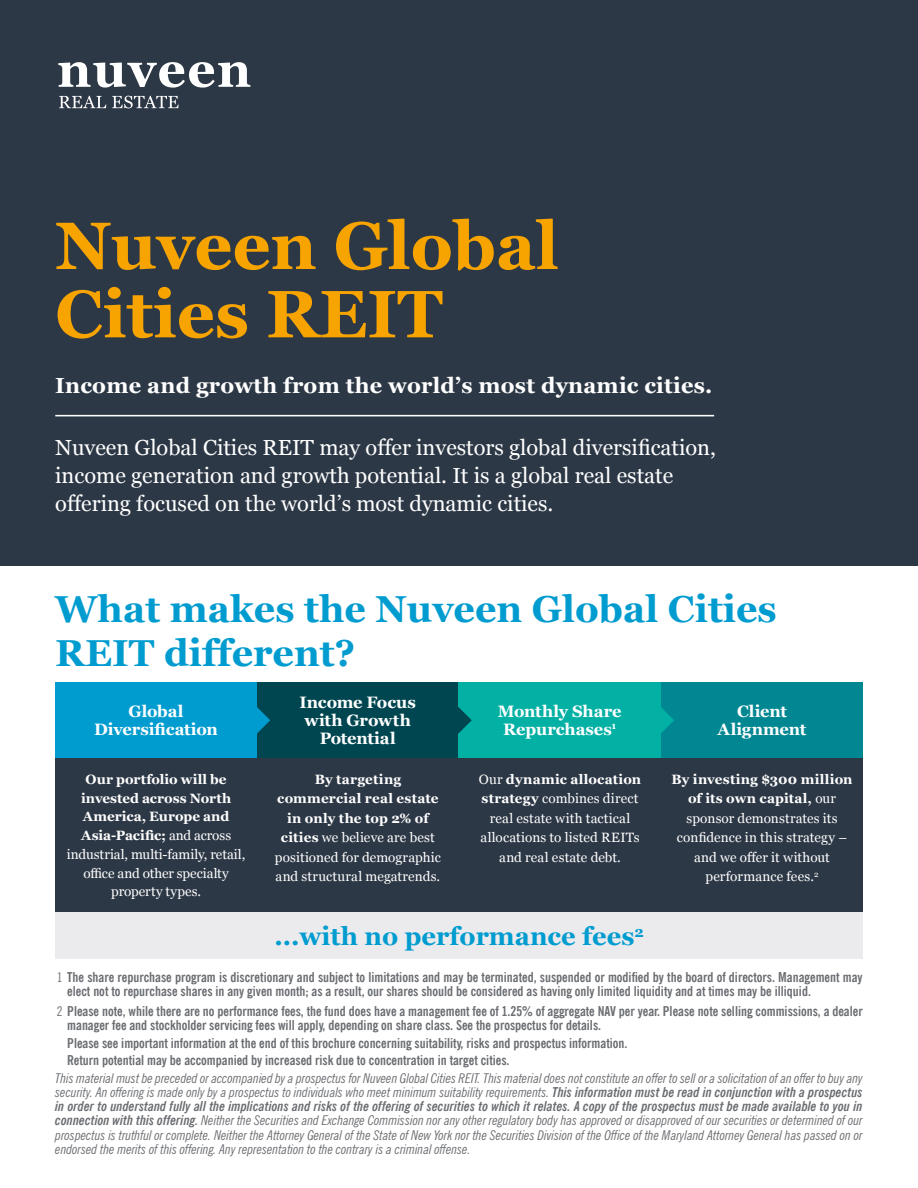
<style>
.page{position:relative;width:918px;height:1188px;background:#fff}
.page>*{position:absolute;margin:0;border:0;box-sizing:border-box;transform-origin:0 0}
._03_Body_copy{font:700 66.75px/68.2px "Georgia";color:#f7a400}
._03_Body_copy-2{font:700 37.5px/43.5px "Georgia";color:#009cd0}
._03_Body_copy-3{font:700 25.5px "Georgia";color:#009cd0}
.Body_front_page{font:21.75px/28px "Georgia";color:#fff}
.Body_front_page-2{font:700 21.75px "Georgia";letter-spacing:.01em;color:#fff}
.t1{font:700 16.5px/18px "Georgia";letter-spacing:-.01em;color:#fff;text-align:center}
.t2{font:italic condensed 13.5px/14.2px "News Gothic BT";color:#6a6d71;text-align:justify}
.t3{font:700 condensed 13.5px/14.2px "News Gothic BT";color:#6a6d71}
.Nuveen_Body_-_Dark{font:13.5px/19.5px "Georgia";letter-spacing:.005em;color:#fff;text-align:center}
.s1{font-weight:700}
.s2{font-weight:400}
</style>
<div class="page">
<div style="left:55px;top:912px;width:808px;height:47px;background:#ebebed"></div>
<div style="left:55px;top:707px;width:808px;height:205px;background:#2d3846"></div>
<div style="left:0;top:0;width:918px;height:566px;background:#2d3846"></div>
<hr style="left:55px;top:415px;width:659px;height:1px;background:#fff">
<div style="left:55px;top:682px;width:202px;height:75px;background:#009cd0"></div>
<div style="left:257px;top:682px;width:202px;height:75px;background:#004650"></div>
<div style="left:458px;top:682px;width:203px;height:75px;background:#02b0a4"></div>
<div style="left:661px;top:682px;width:202px;height:75px;background:#008792"></div>
<svg style="left:257px;top:707px;width:13px;height:27px"></svg>
<svg style="left:458px;top:707px;width:14px;height:27px"></svg>
<svg style="left:661px;top:707px;width:13px;height:26px"></svg>
<svg style="left:58px;top:62px;width:192px;height:26px"></svg>
<svg style="left:59px;top:96px;width:47px;height:12px"></svg>
<svg style="left:112px;top:96px;width:67px;height:12px"></svg>
<p class="_03_Body_copy" style="left:55px;top:208px;width:505px">Nuveen Global<br>Cities REIT</p>
<p class="Body_front_page-2" style="left:55px;top:369px;width:658px">Income and growth from the world’s most dynamic cities.</p>
<p class="Body_front_page" style="left:55px;top:433px;width:662px">Nuveen Global Cities REIT may offer investors global diversification, income generation and growth potential. It is a global real estate offering focused on the world’s most dynamic cities.</p>
<p class="_03_Body_copy-2" style="left:55px;top:586px;width:723px">What makes the Nuveen Global Cities<br>REIT different?</p>
<p class="t1" style="left:94px;top:701px;width:125px">Global<br>Diversification</p>
<p class="t1" style="left:300px;top:692px;width:118px">Income Focus with Growth<br>Potential</p>
<p class="t1" style="left:498px;top:701px;width:125px">Monthly Share<br>Repurchases<sup>1</sup></p>
<p class="t1" style="left:718px;top:701px;width:90px">Client<br>Alignment</p>
<p class="Nuveen_Body_-_Dark" style="left:67px;top:769px;width:180px;line-height:18.8px"><span class="s1">Our portfolio will be invested across North<br>America, Europe and<br>Asia-Pacific;</span> and across industrial, multi-family, retail, office and other specialty property types.</p>
<p class="Nuveen_Body_-_Dark" style="left:479px;top:769px;width:164px">Our <span class="s1">dynamic allocation strategy</span> combines direct real estate with tactical allocations to listed REITs and real estate debt.</p>
<p class="Nuveen_Body_-_Dark" style="left:672px;top:769px;width:183px"><span class="s1">By investing $300 million of its own capital,</span> our sponsor demonstrates its confidence in this strategy – and we offer it without performance fees.<sup>2</sup></p>
<p class="Nuveen_Body_-_Dark" style="left:275px;top:769px;width:167px"><span class="s1">By targeting commercial real estate in only the top 2% of cities</span> we believe are best positioned for demographic and structural megatrends.</p>
<p class="_03_Body_copy-3" style="left:274px;top:917px;width:371px">...with no performance fees<sup>2</sup></p>
<p class="t3" style="left:67px;top:970px;width:797px;text-indent:-10px"><span class="s2">1</span> The share repurchase program is discretionary and subject to limitations and may be terminated, suspended or modified by the board of directors. Management may elect not to repurchase shares in any given month; as a result, our shares should be considered as having only limited liquidity and at times may be illiquid.</p>
<p class="t3" style="left:67px;top:1004px;width:797px;text-indent:-10px"><span class="s2">2</span> Please note, while there are no performance fees, the fund does have a management fee of 1.25% of aggregate NAV per year. Please note selling commissions, a dealer manager fee and stockholder servicing fees will apply, depending on share class. See the prospectus for details.</p>
<p class="t3" style="left:67px;top:1036px;width:562px">Please see important information at the end of this brochure concerning suitability, risks and prospectus information.</p>
<p class="t3" style="left:67px;top:1053px;width:444px">Return potential may be accompanied by increased risk due to concentration in target cities.</p>
<p class="t2" style="left:55px;top:1071px;width:809px">This material must be preceded or accompanied by a prospectus for Nuveen Global Cities REIT. This material does not constitute an offer to sell or a solicitation of an offer to buy any security. An offering is made only by a prospectus to individuals who meet minimum suitability requirements. <span class="s1">This information must be read in conjunction with a prospectus in order to understand fully all the implications and risks of the offering of securities to which it relates. A copy of the prospectus must be made available to you in connection with this offering.</span> Neither the Securities and Exchange Commission nor any other regulatory body has approved or disapproved of our securities or determined of our prospectus is truthful or complete. Neither the Attorney General of the State of New York nor the Securities Division of the Office of the Maryland Attorney General has passed on or endorsed the merits of this offering. Any representation to the contrary is a criminal offense.</p>
</div>
